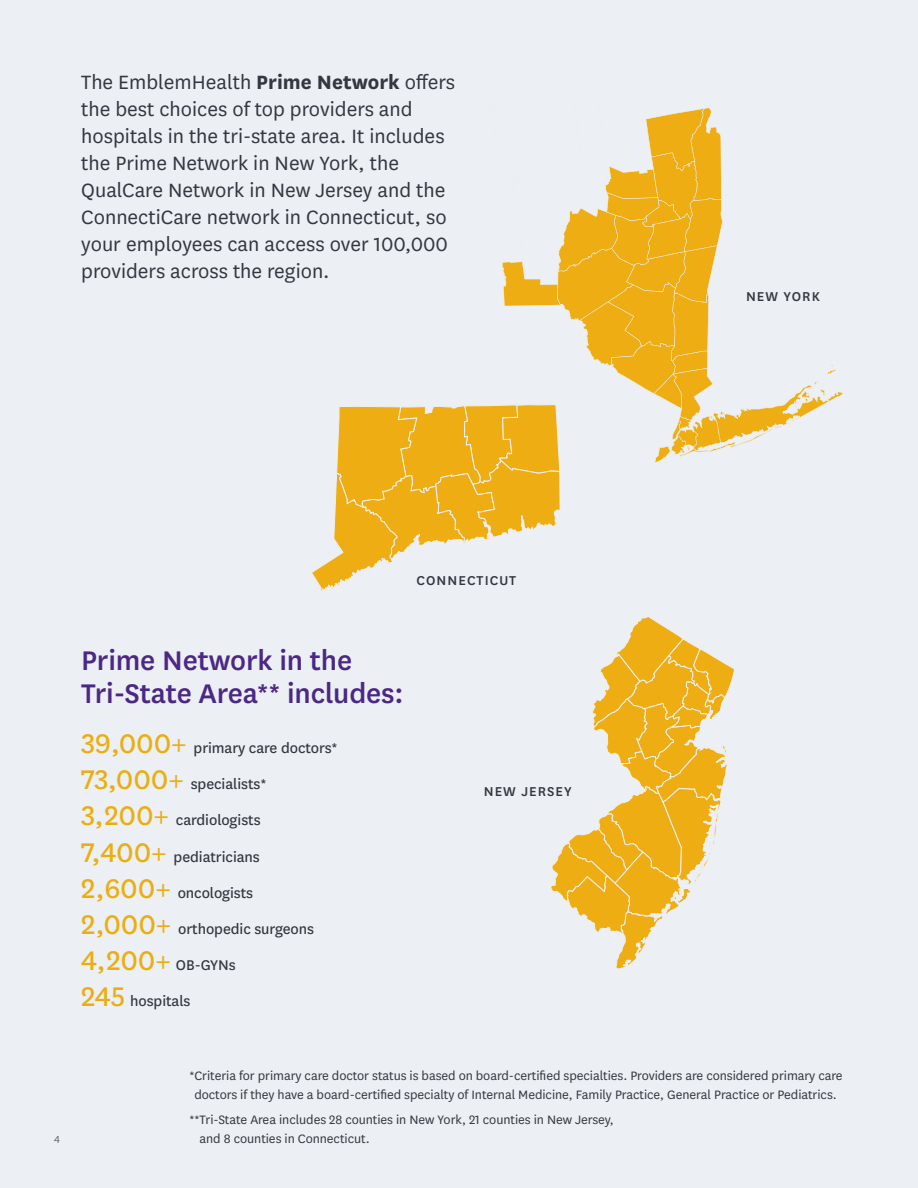
<style>
.page{position:relative;width:918px;height:1188px;background:#eceff3}
.page>*{position:absolute;margin:0;border:0;box-sizing:border-box;transform-origin:0 0}
.t1{font:500 31.5px/33px "National";letter-spacing:-.005em;color:#4b2884}
.t2{font:22.5px/27px "National";color:#343741}
.t3{font:16.5px/36.2px "National";letter-spacing:-.005em;color:#343741}
.t4{font:500 15px "National";letter-spacing:.07em;color:#343741}
.t5{font:14.25px/18.8px "National";letter-spacing:-.005em;color:#343741;text-align:center}
.t6{font:300 12px "National";color:#343741}
.s1{font-weight:700}
.s2{font-size:31.5px;color:#eaae11}
</style>
<div class="page">
<svg style="left:550px;top:616px;width:185px;height:353px"></svg>
<svg style="left:312px;top:107px;width:531px;height:484px"></svg>
<p class="t2" style="left:81px;top:68px;width:375px">The EmblemHealth <span class="s1">Prime Network</span> offers the best choices of top providers and hospitals in the tri-state area. It includes the Prime Network in New York, the QualCare Network in New Jersey and the ConnectiCare network in Connecticut, so your employees can access over 100,000 providers across the region.</p>
<p class="t4" style="left:746px;top:286px;width:75px">NEW YORK</p>
<p class="t4" style="left:416px;top:570px;width:101px">CONNECTICUT</p>
<h1 class="t1" style="left:81px;top:642px;width:324px">Prime Network in the<br>Tri-State Area** includes:</h1>
<p class="t3" style="left:81px;top:729px;width:258px"><span class="s2">39,000+</span> primary care doctors*<br><span class="s2">73,000+</span> specialists*<br><span class="s2">3,200+</span> cardiologists<br><span class="s2">7,400+</span> pediatricians<br><span class="s2">2,600+</span> oncologists<br><span class="s2">2,000+</span> orthopedic surgeons<br><span class="s2">4,200+</span> OB-GYNs<br><span class="s2">245</span> hospitals</p>
<p class="t4" style="left:484px;top:781px;width:90px">NEW JERSEY</p>
<p class="t6" style="left:54px;top:1132px;width:7px">4</p>
<p class="t5" style="left:190px;top:1066px;width:655px">*Criteria for primary care doctor status is based on board-certified specialties. Providers are considered primary care doctors if they have a board-certified specialty of Internal Medicine, Family Practice, General Practice or Pediatrics.</p>
<p class="t5" style="left:200px;top:1110px;width:416px;text-align:left;text-indent:-10px">**Tri-State Area includes 28 counties in New York, 21 counties in New Jersey, and 8 counties in Connecticut.</p>
</div>
